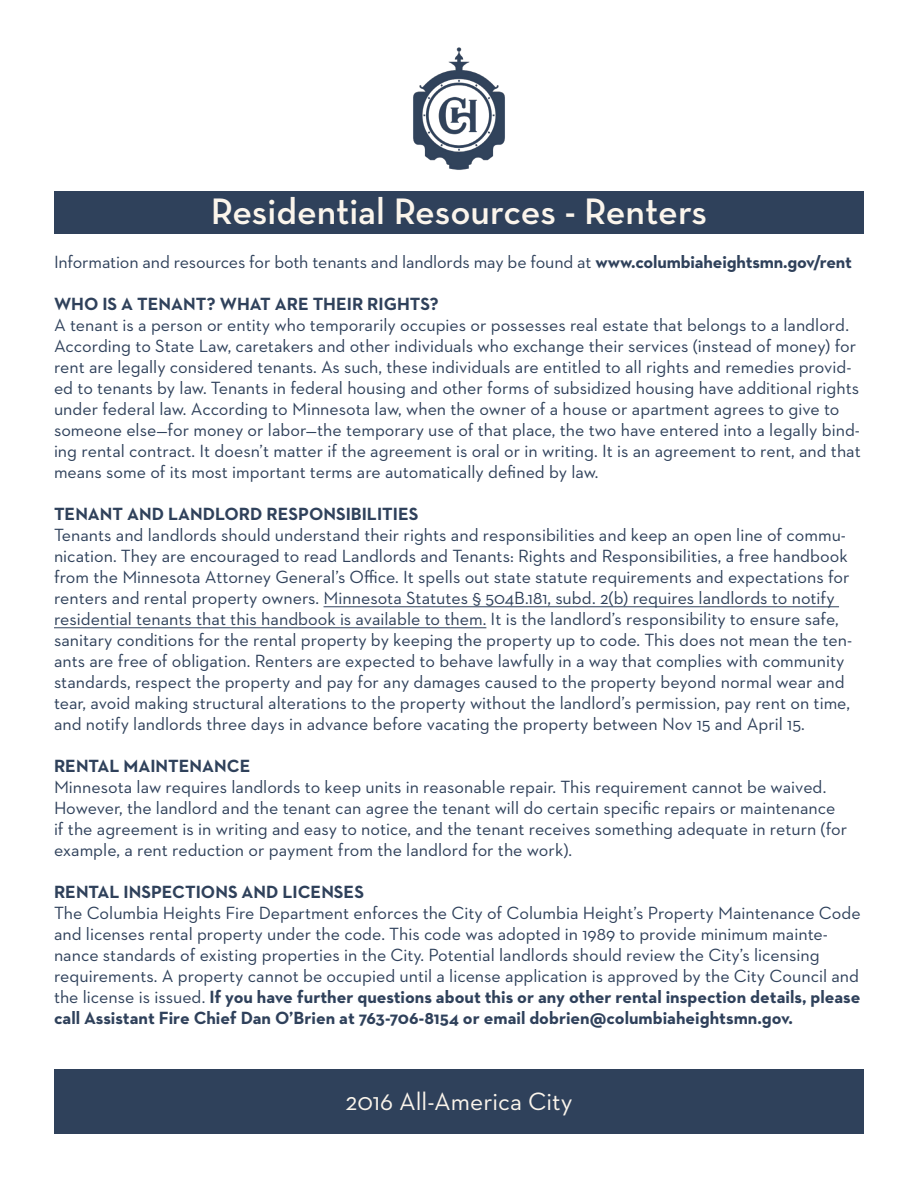
<style>
.page{position:relative;width:918px;height:1188px;background:#fff}
.page>*{position:absolute;margin:0;border:0;box-sizing:border-box;transform-origin:0 0}
.t1{font:600 37.5px "Neutra Text";letter-spacing:-.005em;color:#fbf5ec}
.t2{font:25.5px "Neutraface 2 Text";color:#fbf5ec}
.t3{font:18px/21px "Neutraface 2 Text";color:#2f415b}
.t4{font:700 18px "Neutraface 2 Text";color:#2f415b}
.s1{font-weight:700}
</style>
<div class="page">
<img style="left:413px;top:47px;width:92px;height:123px">
<div style="left:54px;top:1069px;width:810px;height:65px;background:#2f415b"></div>
<div style="left:54px;top:191px;width:810px;height:43px;background:#2f415b"></div>
<hr style="left:324px;top:607px;width:515px;height:1px;background:#2f415b">
<hr style="left:54px;top:628px;width:432px;height:1px;background:#2f415b">
<p class="t1" style="left:211px;top:188px;width:498px">Residential Resources - Renters</p>
<p class="t3" style="left:54px;top:252px;width:800px">Information and resources for both tenants and landlords may be found at <span class="s1">www.columbiaheightsmn.gov/rent</span></p>
<p class="t4" style="left:54px;top:293px;width:386px">WHO IS A TENANT? WHAT ARE THEIR RIGHTS?</p>
<p class="t3" style="left:54px;top:315px;width:808px">A tenant is a person or entity who temporarily occupies or possesses real estate that belongs to a landlord.<br>According to State Law, caretakers and other individuals who exchange their services (instead of money) for rent are legally considered tenants. As such, these individuals are entitled to all rights and remedies provid&shy;ed to tenants by law. Tenants in federal housing and other forms of subsidized housing have additional rights under federal law. According to Minnesota law, when the owner of a house or apartment agrees to give to someone else—for money or labor—the temporary use of that place, the two have entered into a legally bind&shy;ing rental contract. It doesn’t matter if the agreement is oral or in writing. It is an agreement to rent, and that means some of its most important terms are automatically defined by law.</p>
<p class="t4" style="left:54px;top:503px;width:366px">TENANT AND LANDLORD RESPONSIBILITIES</p>
<p class="t3" style="left:54px;top:525px;width:800px">Tenants and landlords should understand their rights and responsibilities and keep an open line of commu&shy;nication. They are encouraged to read Landlords and Tenants: Rights and Responsibilities, a free handbook from the Minnesota Attorney General’s Office. It spells out state statute requirements and expectations for renters and rental property owners. Minnesota Statutes § 504B.181, subd. 2(b) requires landlords to notify residential tenants that this handbook is available to them. It is the landlord’s responsibility to ensure safe, sanitary conditions for the rental property by keeping the property up to code. This does not mean the ten&shy;ants are free of obligation. Renters are expected to behave lawfully in a way that complies with community standards, respect the property and pay for any damages caused to the property beyond normal wear and tear, avoid making structural alterations to the property without the landlord’s permission, pay rent on time, and notify landlords three days in advance before vacating the property between Nov 15 and April 15.</p>
<p class="t4" style="left:54px;top:755px;width:198px">RENTAL MAINTENANCE</p>
<p class="t3" style="left:54px;top:777px;width:795px">Minnesota law requires landlords to keep units in reasonable repair. This requirement cannot be waived.<br>However, the landlord and the tenant can agree the tenant will do certain specific repairs or maintenance if the agreement is in writing and easy to notice, and the tenant receives something adequate in return (for example, a rent reduction or payment from the landlord for the work).</p>
<p class="t4" style="left:54px;top:881px;width:312px">RENTAL INSPECTIONS AND LICENSES</p>
<p class="t3" style="left:54px;top:903px;width:808px">The Columbia Heights Fire Department enforces the City of Columbia Height’s Property Maintenance Code and licenses rental property under the code. This code was adopted in 1989 to provide minimum mainte&shy;nance standards of existing properties in the City. Potential landlords should review the City’s licensing requirements. A property cannot be occupied until a license application is approved by the City Council and the license is issued. <span class="s1">If you have further questions about this or any other rental inspection details, please call Assistant Fire Chief Dan O’Brien at 763-706-8154 or email dobrien@columbiaheightsmn.gov.</span></p>
<h2 class="t2" style="left:346px;top:1085px;width:228px">2016 All-America City</h2>
</div>
